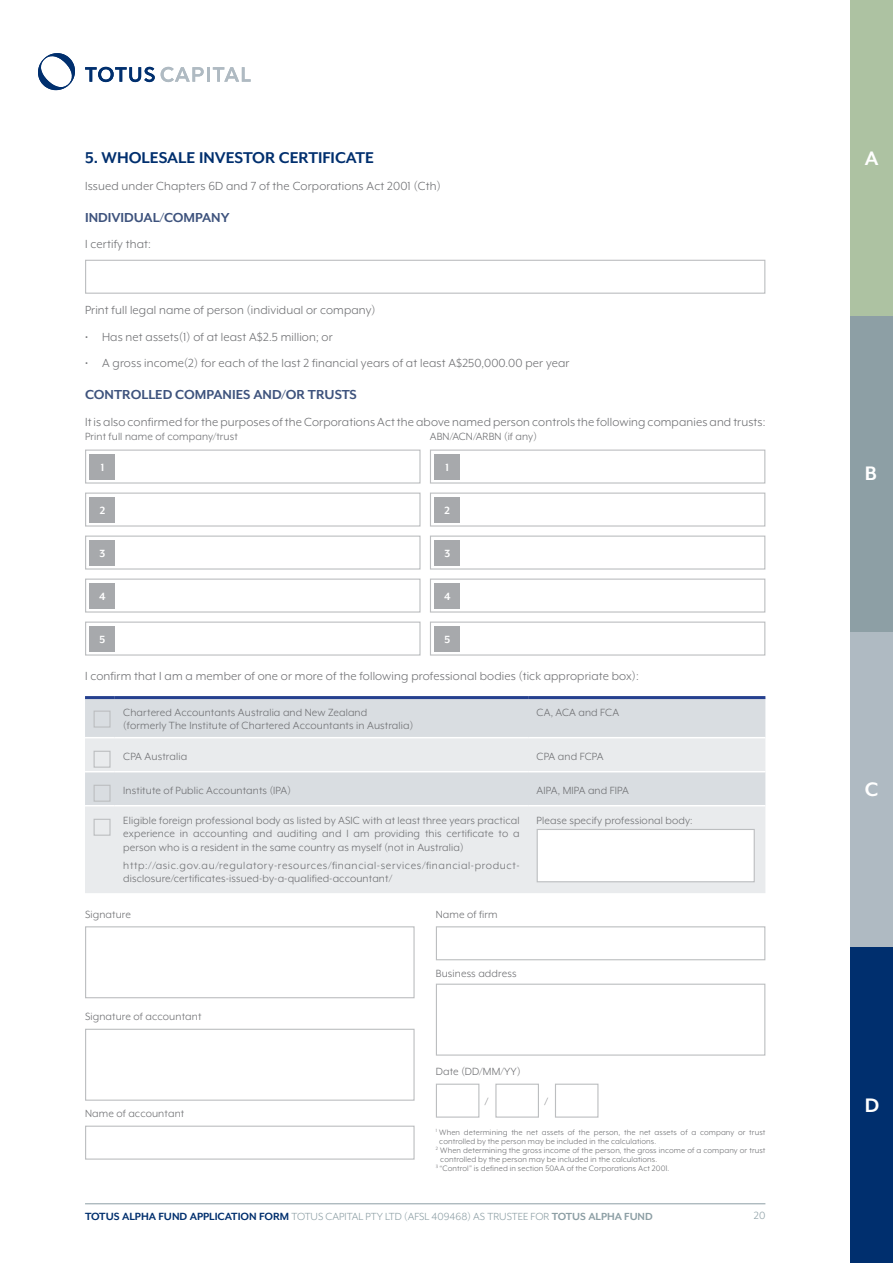
<style>
.page{position:relative;width:893px;height:1263px;background:#fff}
.page>*{position:absolute;margin:0;border:0;box-sizing:border-box;transform-origin:0 0}
.t1{font:700 22.5px "Mr Eaves XL Mod OT";color:#fff}
.t2{font:700 18px "Mr Eaves XL Mod OT";color:#002f6e}
.t3{font:700 15px "Mr Eaves XL Mod OT";color:#3e537d}
.t4{font:13.5px "Mr Eaves XL Mod OT";letter-spacing:.01em;color:#6d6e71}
.t5{font:12px/13.5px "Mr Eaves XL Mod OT";letter-spacing:.01em;color:#6d6e71}
.t6{font:12px/13.5px "Mr Eaves XL Mod OT";letter-spacing:.05em;color:#6d6e71}
.t7{font:700 12px "Mr Eaves XL Mod OT";color:#fff}
.t8{font:12px "Mr Eaves XL Mod OT";color:#8d9fa5}
.t9{font:11.85px "Mr Eaves XL Mod OT";color:#8d9fa5}
.t10{font:9px "Mr Eaves XL Mod OT";letter-spacing:.01em;color:#6d6e71}
.s1{font-weight:700;font-size:12px;color:#002f6e}
.s2{font-weight:700}
</style>
<div class="page">
<hr style="left:85px;top:1203px;width:680px;height:1px;background:#8d9fa5">
<div style="left:850px;top:947px;width:43px;height:316px;background:#002f6e"></div>
<div style="left:850px;top:631px;width:43px;height:316px;background:#afbac2"></div>
<div style="left:850px;top:316px;width:43px;height:315px;background:#8d9fa5"></div>
<div style="left:850px;top:0;width:43px;height:316px;background:#adc2a2"></div>
<div style="left:85px;top:260px;width:680px;height:34px;border:1px solid #bcbec0"></div>
<div style="left:85px;top:699px;width:680px;height:38px;background:#d9dde1"></div>
<svg style="left:85px;top:738px;width:680px;height:155px;fill:#e9ebed"></svg>
<hr style="left:85px;top:771px;width:30px;height:1px;background:#fff">
<hr style="left:115px;top:771px;width:413px;height:1px;background:#fff">
<hr style="left:528px;top:771px;width:237px;height:1px;background:#fff">
<hr style="left:85px;top:805px;width:30px;height:1px;background:#fff">
<hr style="left:115px;top:805px;width:413px;height:1px;background:#fff">
<hr style="left:528px;top:805px;width:237px;height:1px;background:#fff">
<hr style="left:85px;top:696px;width:30px;height:3px;background:#25408f">
<hr style="left:115px;top:696px;width:413px;height:3px;background:#25408f">
<hr style="left:528px;top:696px;width:237px;height:3px;background:#25408f">
<div style="left:94px;top:710px;width:17px;height:17px;border:1px solid #bcbec0"></div>
<div style="left:94px;top:751px;width:17px;height:17px;border:1px solid #bcbec0"></div>
<div style="left:94px;top:785px;width:17px;height:17px;border:1px solid #bcbec0"></div>
<div style="left:94px;top:819px;width:17px;height:17px;border:1px solid #bcbec0"></div>
<div style="left:537px;top:829px;width:218px;height:53px;background:#fff;border:1px solid #bcbec0"></div>
<div style="left:90px;top:454px;width:25px;height:25px;background:#a7a9ac"></div>
<div style="left:435px;top:454px;width:25px;height:25px;background:#a7a9ac"></div>
<div style="left:90px;top:497px;width:25px;height:25px;background:#a7a9ac"></div>
<div style="left:435px;top:497px;width:25px;height:25px;background:#a7a9ac"></div>
<div style="left:90px;top:540px;width:25px;height:25px;background:#a7a9ac"></div>
<div style="left:435px;top:540px;width:25px;height:25px;background:#a7a9ac"></div>
<div style="left:90px;top:583px;width:25px;height:25px;background:#a7a9ac"></div>
<div style="left:435px;top:583px;width:25px;height:25px;background:#a7a9ac"></div>
<div style="left:90px;top:626px;width:25px;height:25px;background:#a7a9ac"></div>
<div style="left:435px;top:626px;width:25px;height:25px;background:#a7a9ac"></div>
<div style="left:85px;top:449px;width:336px;height:35px;border:1px solid #bcbec0"></div>
<div style="left:430px;top:449px;width:335px;height:35px;border:1px solid #bcbec0"></div>
<div style="left:85px;top:492px;width:336px;height:35px;border:1px solid #bcbec0"></div>
<div style="left:430px;top:492px;width:335px;height:35px;border:1px solid #bcbec0"></div>
<div style="left:85px;top:535px;width:336px;height:35px;border:1px solid #bcbec0"></div>
<div style="left:430px;top:535px;width:335px;height:35px;border:1px solid #bcbec0"></div>
<div style="left:85px;top:578px;width:336px;height:35px;border:1px solid #bcbec0"></div>
<div style="left:430px;top:578px;width:335px;height:35px;border:1px solid #bcbec0"></div>
<div style="left:85px;top:621px;width:336px;height:35px;border:1px solid #bcbec0"></div>
<div style="left:430px;top:621px;width:335px;height:35px;border:1px solid #bcbec0"></div>
<div style="left:85px;top:1125px;width:330px;height:35px;border:1px solid #bcbec0"></div>
<div style="left:85px;top:1029px;width:330px;height:72px;border:1px solid #bcbec0"></div>
<div style="left:85px;top:926px;width:330px;height:72px;border:1px solid #bcbec0"></div>
<div style="left:436px;top:926px;width:329px;height:34px;border:1px solid #bcbec0"></div>
<div style="left:436px;top:984px;width:329px;height:72px;border:1px solid #bcbec0"></div>
<div style="left:436px;top:1084px;width:43px;height:34px;border:1px solid #bcbec0"></div>
<div style="left:495px;top:1084px;width:44px;height:34px;border:1px solid #bcbec0"></div>
<div style="left:555px;top:1084px;width:43px;height:34px;border:1px solid #bcbec0"></div>
<svg style="left:38px;top:53px;width:37px;height:37px"></svg>
<svg style="left:85px;top:67px;width:70px;height:15px"></svg>
<svg style="left:161px;top:67px;width:43px;height:15px"></svg>
<hr style="left:207px;top:67px;width:3px;height:15px;background:#afbac2">
<svg style="left:213px;top:67px;width:38px;height:15px"></svg>
<h2 class="t2" style="left:85px;top:149px;width:291px">5. WHOLESALE INVESTOR CERTIFICATE</h2>
<p class="t4" style="left:85px;top:179px;width:357px">Issued under Chapters 6D and 7 of the Corporations Act 2001 (Cth)</p>
<p class="t3" style="left:85px;top:210px;width:146px">INDIVIDUAL/COMPANY</p>
<p class="t4" style="left:85px;top:237px;width:67px">I certify that:</p>
<p class="t4" style="left:85px;top:303px;width:292px">Print full legal name of person (individual or company)</p>
<p class="t4" style="left:85px;top:330px;width:249px">• Has net assets(1) of at least A$2.5 million; or</p>
<p class="t4" style="left:85px;top:356px;width:486px">• A gross income(2) for each of the last 2 financial years of at least A$250,000.00 per year</p>
<p class="t3" style="left:85px;top:387px;width:273px">CONTROLLED COMPANIES AND/OR TRUSTS</p>
<p class="t4" style="left:85px;top:415px;width:682px">It is also confirmed for the purposes of the Corporations Act the above named person controls the following companies and trusts:</p>
<p class="t5" style="left:85px;top:430px;width:154px">Print full name of company/trust</p>
<p class="t5" style="left:430px;top:430px;width:108px">ABN/ACN/ARBN (if any)</p>
<p class="t7" style="left:101px;top:462px;width:5px">1</p>
<p class="t7" style="left:446px;top:462px;width:5px">1</p>
<p class="t7" style="left:100px;top:505px;width:7px">2</p>
<p class="t7" style="left:445px;top:505px;width:7px">2</p>
<p class="t7" style="left:100px;top:548px;width:7px">3</p>
<p class="t7" style="left:444px;top:548px;width:7px">3</p>
<p class="t7" style="left:99px;top:591px;width:8px">4</p>
<p class="t7" style="left:444px;top:591px;width:8px">4</p>
<p class="t7" style="left:100px;top:634px;width:7px">5</p>
<p class="t7" style="left:444px;top:634px;width:7px">5</p>
<p class="t4" style="left:85px;top:669px;width:555px">I confirm that I am a member of one or more of the following professional bodies (tick appropriate box):</p>
<p class="t5" style="left:123px;top:705px;width:291px">Chartered Accountants Australia and New Zealand (formerly The Institute of Chartered Accountants in Australia)</p>
<p class="t5" style="left:537px;top:705px;width:84px">CA, ACA and FCA</p>
<p class="t5" style="left:123px;top:749px;width:65px">CPA Australia</p>
<p class="t5" style="left:537px;top:749px;width:68px">CPA and FCPA</p>
<p class="t5" style="left:123px;top:783px;width:169px">Institute of Public Accountants (IPA)</p>
<p class="t5" style="left:537px;top:783px;width:94px">AIPA, MIPA and FIPA</p>
<p class="t5" style="left:123px;top:813px;width:398px;text-align:justify">Eligible foreign professional body as listed by ASIC with at least three years practical experience in accounting and auditing and I am providing this certificate to a person who is a resident in the same country as myself (not in Australia)</p>
<p class="t6" style="left:123px;top:858px;width:398px">http://asic.gov.au/regulatory-resources/financial-services/financial-product&shy;disclosure/certificates-issued-by-a-qualified-accountant/</p>
<p class="t5" style="left:537px;top:813px;width:158px">Please specify professional body:</p>
<p class="t5" style="left:85px;top:907px;width:48px">Signature</p>
<p class="t5" style="left:85px;top:1009px;width:118px">Signature of accountant</p>
<p class="t5" style="left:85px;top:1106px;width:101px">Name of accountant</p>
<p class="t5" style="left:436px;top:907px;width:63px">Name of firm</p>
<p class="t5" style="left:436px;top:966px;width:82px">Business address</p>
<p class="t5" style="left:436px;top:1064px;width:86px">Date (DD/MM/YY)</p>
<p class="t5" style="left:485px;top:1095px;width:5px">/</p>
<p class="t5" style="left:545px;top:1095px;width:5px">/</p>
<p class="t10" style="left:436px;top:1128px;width:331px"><sup>1</sup> When determining the net assets of the person, the net assets of a company or trust</p>
<p class="t10" style="left:439px;top:1137px;width:218px">controlled by the person may be included in the calculations.</p>
<p class="t10" style="left:436px;top:1146px;width:331px"><sup>2</sup> When determining the gross income of the person, the gross income of a company or trust</p>
<p class="t10" style="left:440px;top:1155px;width:218px">controlled by the person may be included in the calculations.</p>
<p class="t10" style="left:436px;top:1164px;width:235px"><sup>3</sup> “Control” is defined in section 50AA of the Corporations Act 2001.</p>
<p class="t9" style="left:85px;top:1210px;width:569px"><span class="s1">TOTUS ALPHA FUND APPLICATION FORM</span> TOTUS CAPITAL PTY LTD (AFSL 409468) AS TRUSTEE FOR <span class="s2">TOTUS ALPHA FUND</span></p>
<p class="t8" style="left:754px;top:1209px;width:13px">20</p>
<h1 class="t1" style="left:865px;top:147px;width:15px">A</h1>
<h1 class="t1" style="left:865px;top:462px;width:13px">B</h1>
<h1 class="t1" style="left:865px;top:778px;width:15px">C</h1>
<h1 class="t1" style="left:865px;top:1094px;width:16px">D</h1>
</div>
